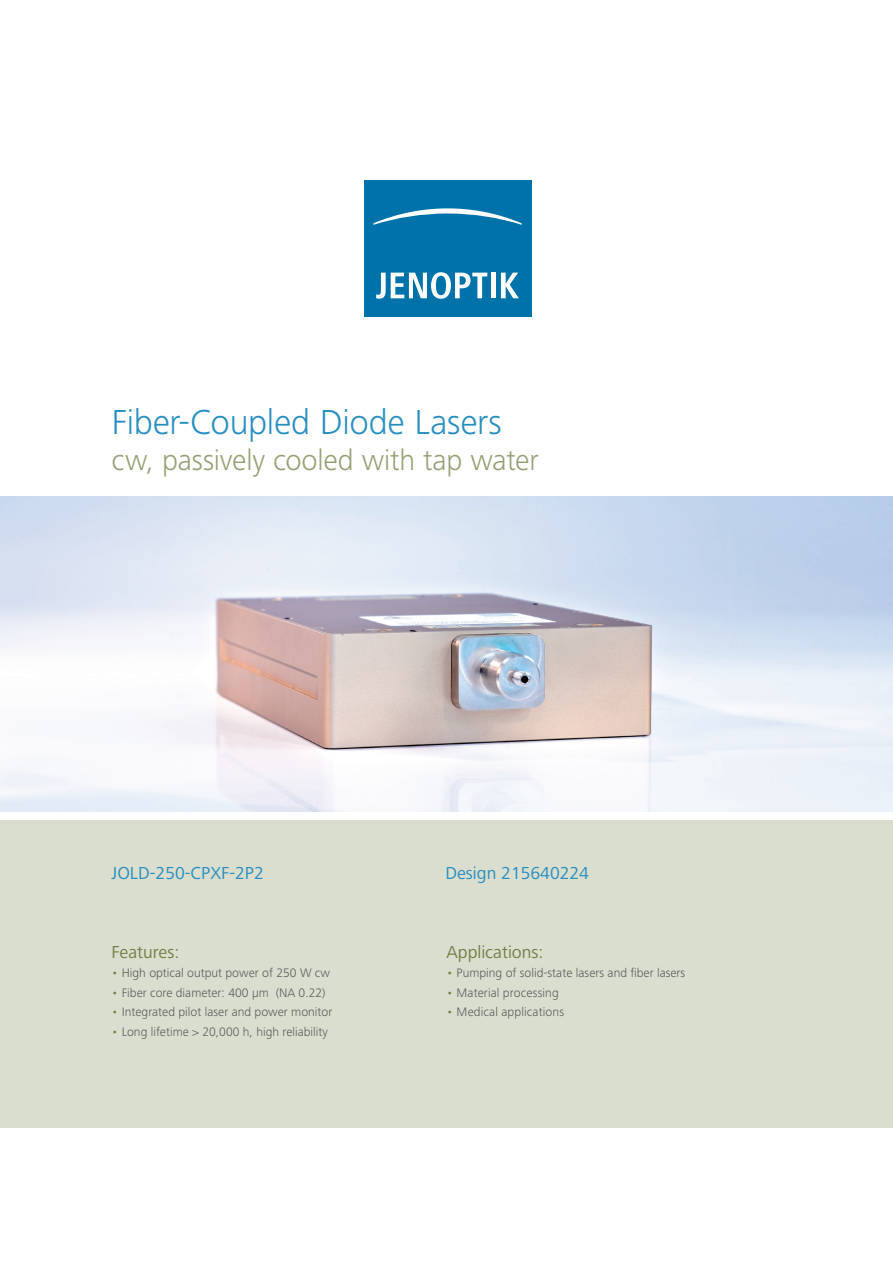
<style>
.page{position:relative;width:893px;height:1263px;background:#fff}
.page>*{position:absolute;margin:0;border:0;box-sizing:border-box;transform-origin:0 0}
.headline{font:300 36px "Frutiger Next LT";letter-spacing:-.01em;color:#278ec1}
.headline-2{font:300 30px "Frutiger Next LT";letter-spacing:-.005em;color:#93a073}
.t1{font:18px "Frutiger Next LT";color:#278ec1}
.t2{font:18px "Frutiger Next LT";color:#6f8047}
.t3{font:300 12.75px "Frutiger Next LT";color:#57585a}
.s1{color:#6f8047}
</style>
<div class="page">
<img style="left:0;top:496px;width:893px;height:316px">
<div style="left:0;top:820px;width:893px;height:308px;background:#dadece"></div>
<div style="left:364px;top:181px;width:167px;height:136px;background:#0072aa"></div>
<div style="left:491px;top:273px;width:5px;height:25px;background:#fff"></div>
<svg style="left:501px;top:273px;width:18px;height:25px"></svg>
<svg style="left:373px;top:208px;width:149px;height:17px"></svg>
<svg style="left:376px;top:272px;width:111px;height:27px"></svg>
<p class="headline" style="left:112px;top:402px;width:392px">Fiber-Coupled Diode Lasers</p>
<p class="headline-2" style="left:112px;top:443px;width:429px">cw, passively cooled with tap water</p>
<p class="t1" style="left:112px;top:863px;width:154px">JOLD-250-CPXF-2P2</p>
<p class="t1" style="left:445px;top:863px;width:145px">Design 215640224</p>
<p class="t2" style="left:112px;top:942px;width:69px">Features:</p>
<p class="t3" style="left:112px;top:966px;width:220px"><span class="s1">•</span> High optical output power of 250 W cw</p>
<p class="t3" style="left:112px;top:985px;width:215px"><span class="s1">•</span> Fiber core diameter: 400 µm (NA 0.22)</p>
<p class="t3" style="left:112px;top:1005px;width:222px"><span class="s1">•</span> Integrated pilot laser and power monitor</p>
<p class="t3" style="left:112px;top:1024px;width:218px"><span class="s1">•</span> Long lifetime &gt; 20,000 h, high reliability</p>
<p class="t2" style="left:446px;top:942px;width:98px">Applications:</p>
<p class="t3" style="left:446px;top:966px;width:240px"><span class="s1">•</span> Pumping of solid-state lasers and fiber lasers</p>
<p class="t3" style="left:446px;top:985px;width:114px"><span class="s1">•</span> Material processing</p>
<p class="t3" style="left:446px;top:1005px;width:119px"><span class="s1">•</span> Medical applications</p>
</div>
